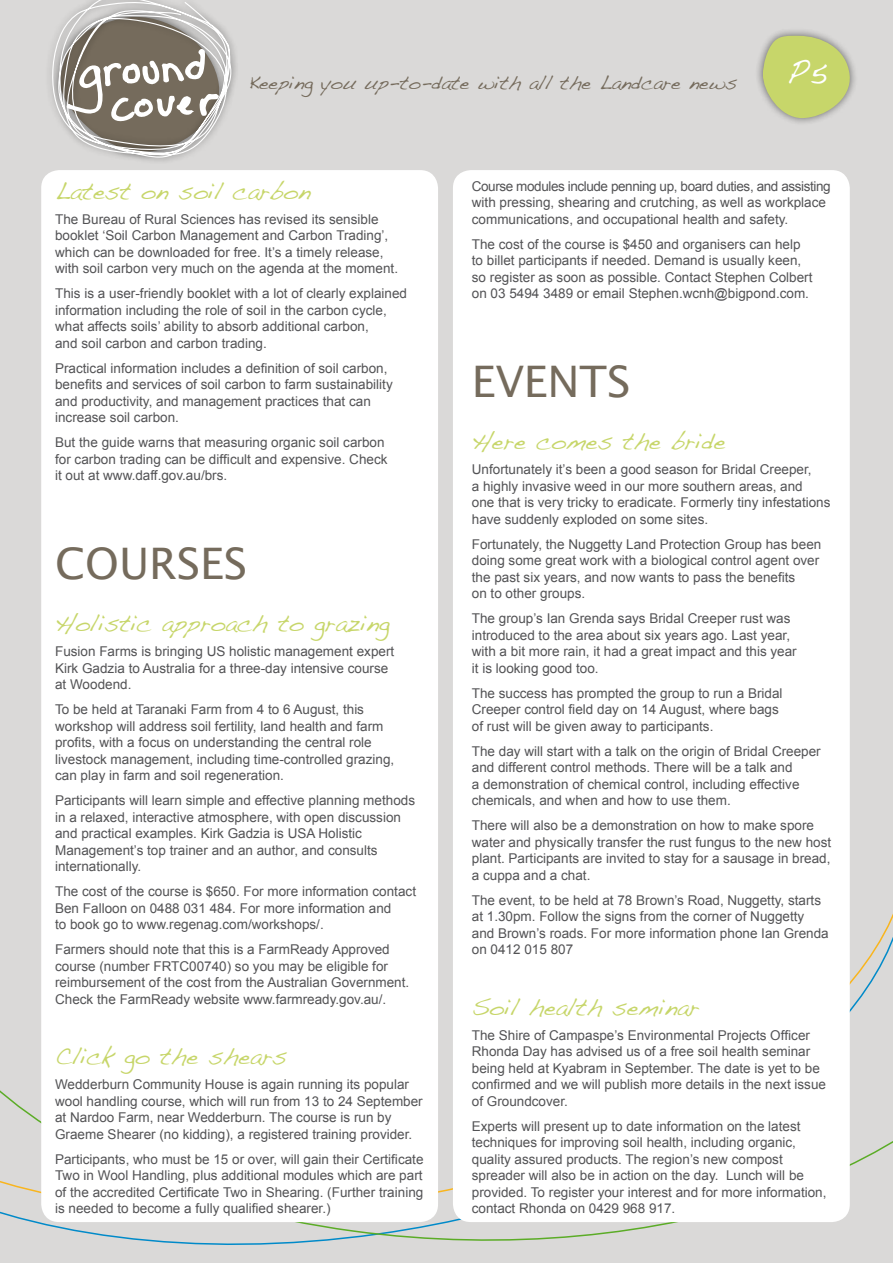
<style>
.page{position:relative;width:893px;height:1263px;background:#fff}
.page>*{position:absolute;margin:0;border:0;box-sizing:border-box;transform-origin:0 0}
.t1{font:43.5px "Lucida Sans";color:#756b5c}
.t2{font:24px "Handwriting Dakota";color:#c7d66a}
.t3{font:19.5px "Handwriting Dakota";color:#756b5c}
.t4{font:13.5px/16.5px "Arial";color:#535355}
</style>
<div class="page">
<div style="left:0;top:0;width:893px;height:764px;background:#dad9d8"></div>
<div style="left:0;top:806px;width:893px;height:158px;background:#dad9d8"></div>
<div style="left:0;top:964px;width:893px;height:299px;background:#dad9d8"></div>
<div style="left:41px;top:170px;width:397px;height:1052px;background:#fff;border-radius:18px"></div>
<div style="left:453px;top:170px;width:397px;height:1052px;background:#fff;border-radius:18px"></div>
<div style="left:755px;top:28px;width:103px;height:98px;background:#000;opacity:.5"></div>
<div style="left:44px;top:0;width:195px;height:166px;background:#dad9d8"></div>
<svg style="left:50px;top:0;width:186px;height:158px"></svg>
<svg style="left:763px;top:35px;width:89px;height:83px;background:#c6d17f"></svg>
<h3 class="t3" style="left:249px;top:71px;width:490px">Keeping you up-to-date with all the Landcare news</h3>
<h2 class="t2" style="left:55px;top:176px;width:257px">Latest on soil carbon</h2>
<p class="t4" style="left:55px;top:211px;width:344px">The Bureau of Rural Sciences has revised its sensible booklet ‘Soil Carbon Management and Carbon Trading’, which can be downloaded for free. It’s a timely release, with soil carbon very much on the agenda at the moment.</p>
<p class="t4" style="left:55px;top:285px;width:353px">This is a user-friendly booklet with a lot of clearly explained information including the role of soil in the carbon cycle, what affects soils’ ability to absorb additional carbon,<br>and soil carbon and carbon trading.</p>
<p class="t4" style="left:55px;top:360px;width:339px">Practical information includes a definition of soil carbon, benefits and services of soil carbon to farm sustainability and productivity, and management practices that can increase soil carbon.</p>
<p class="t4" style="left:55px;top:434px;width:334px">But the guide warns that measuring organic soil carbon for carbon trading can be difficult and expensive. Check it out at www.daff.gov.au/brs.</p>
<h1 class="t1" style="left:55px;top:539px;width:194px">COURSES</h1>
<h2 class="t2" style="left:55px;top:609px;width:336px">Holistic approach to grazing</h2>
<p class="t4" style="left:55px;top:643px;width:341px">Fusion Farms is bringing US holistic management expert<br>Kirk Gadzia to Australia for a three-day intensive course at Woodend.</p>
<p class="t4" style="left:55px;top:701px;width:341px">To be held at Taranaki Farm from 4 to 6 August, this workshop will address soil fertility, land health and farm profits, with a focus on understanding the central role livestock management, including time-controlled grazing, can play in farm and soil regeneration.</p>
<p class="t4" style="left:55px;top:792px;width:361px">Participants will learn simple and effective planning methods in a relaxed, interactive atmosphere, with open discussion and practical examples. Kirk Gadzia is USA Holistic Management’s top trainer and an author, and consults internationally.</p>
<p class="t4" style="left:55px;top:883px;width:362px">The cost of the course is $650. For more information contact<br>Ben Falloon on 0488 031 484. For more information and<br>to book go to www.regenag.com/workshops/.</p>
<p class="t4" style="left:55px;top:941px;width:356px">Farmers should note that this is a FarmReady Approved course (number FRTC00740) so you may be eligible for reimbursement of the cost from the Australian Government.<br>Check the FarmReady website www.farmready.gov.au/.</p>
<h2 class="t2" style="left:55px;top:1042px;width:233px">Click go the shears</h2>
<p class="t4" style="left:55px;top:1076px;width:369px">Wedderburn Community House is again running its popular wool handling course, which will run from 13 to 24 September at Nardoo Farm, near Wedderburn. The course is run by Graeme Shearer (no kidding), a registered training provider.</p>
<p class="t4" style="left:55px;top:1151px;width:370px;text-align:justify">Participants, who must be 15 or over, will gain their Certificate Two in Wool Handling, plus additional modules which are part of the accredited Certificate Two in Shearing. (Further training is needed to become a fully qualified shearer.)</p>
<p class="t4" style="left:472px;top:178px;width:360px">Course modules include penning up, board duties, and assisting with pressing, shearing and crutching, as well as workplace communications, and occupational health and safety.</p>
<p class="t4" style="left:472px;top:236px;width:342px">The cost of the course is $450 and organisers can help to billet participants if needed. Demand is usually keen, so register as soon as possible. Contact Stephen Colbert on 03 5494 3489 or email Stephen.wcnh@bigpond.com.</p>
<h1 class="t1" style="left:472px;top:357px;width:160px">EVENTS</h1>
<h2 class="t2" style="left:472px;top:427px;width:255px">Here comes the bride</h2>
<p class="t4" style="left:472px;top:461px;width:360px">Unfortunately it’s been a good season for Bridal Creeper,<br>a highly invasive weed in our more southern areas, and<br>one that is very tricky to eradicate. Formerly tiny infestations have suddenly exploded on some sites.</p>
<p class="t4" style="left:472px;top:536px;width:351px">Fortunately, the Nuggetty Land Protection Group has been doing some great work with a biological control agent over the past six years, and now wants to pass the benefits<br>on to other groups.</p>
<p class="t4" style="left:472px;top:610px;width:326px">The group’s Ian Grenda says Bridal Creeper rust was introduced to the area about six years ago. Last year, with a bit more rain, it had a great impact and this year it is looking good too.</p>
<p class="t4" style="left:472px;top:685px;width:312px">The success has prompted the group to run a Bridal<br>Creeper control field day on 14 August, where bags of rust will be given away to participants.</p>
<p class="t4" style="left:472px;top:743px;width:350px">The day will start with a talk on the origin of Bridal Creeper and different control methods. There will be a talk and<br>a demonstration of chemical control, including effective chemicals, and when and how to use them.</p>
<p class="t4" style="left:472px;top:817px;width:361px">There will also be a demonstration on how to make spore water and physically transfer the rust fungus to the new host plant. Participants are invited to stay for a sausage in bread, a cuppa and a chat.</p>
<p class="t4" style="left:472px;top:892px;width:358px">The event, to be held at 78 Brown’s Road, Nuggetty, starts at 1.30pm. Follow the signs from the corner of Nuggetty and Brown’s roads. For more information phone Ian Grenda on 0412 015 807</p>
<h2 class="t2" style="left:472px;top:992px;width:229px">Soil health seminar</h2>
<p class="t4" style="left:472px;top:1027px;width:356px">The Shire of Campaspe’s Environmental Projects Officer Rhonda Day has advised us of a free soil health seminar being held at Kyabram in September. The date is yet to be confirmed and we will publish more details in the next issue of Groundcover.</p>
<p class="t4" style="left:472px;top:1118px;width:356px">Experts will present up to date information on the latest techniques for improving soil health, including organic, quality assured products. The region’s new compost spreader will also be in action on the day. Lunch will be provided. To register your interest and for more information, contact Rhonda on 0429 968 917.</p>
</div>
